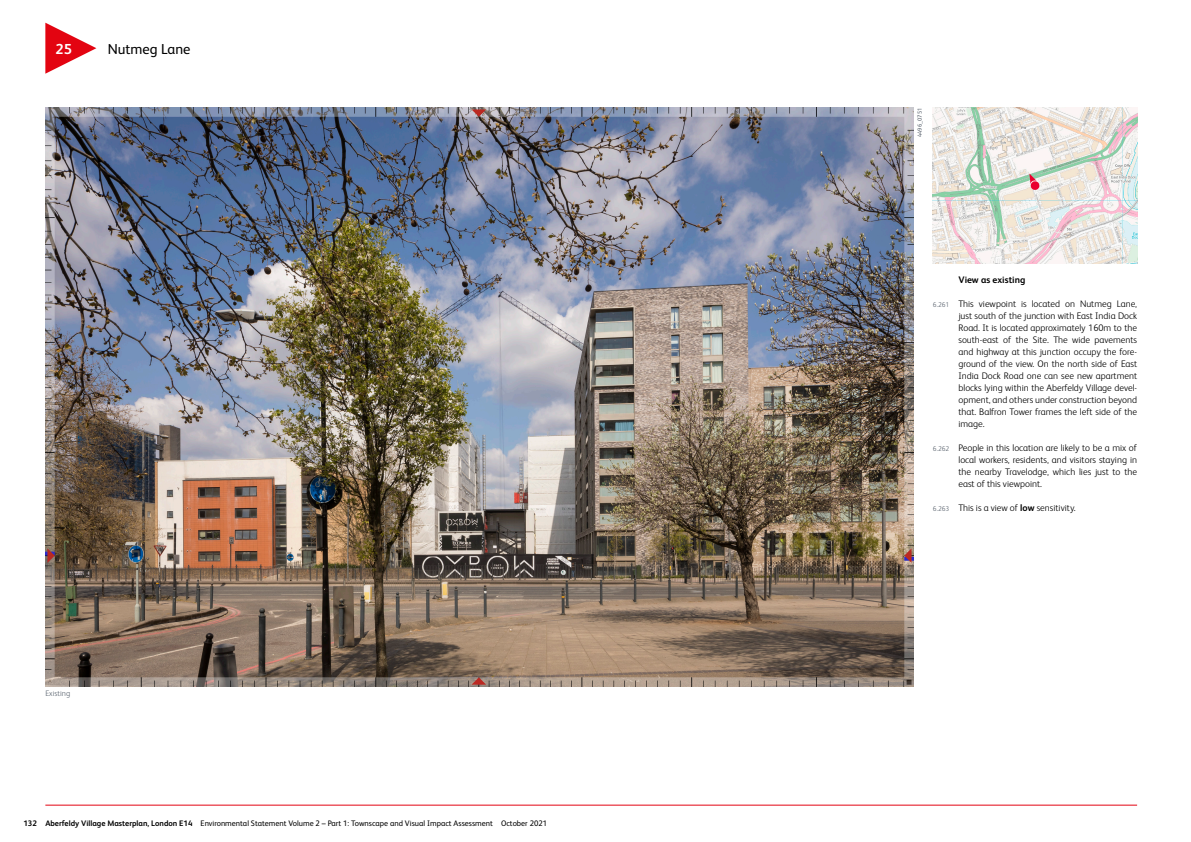
<style>
.page{position:relative;width:1191px;height:842px;background:#fff}
.page>*{position:absolute;margin:0;border:0;box-sizing:border-box;transform-origin:0 0}
.V_-_title{font:14.5px "FS Albert Pro";color:#000}
.V_-_title_number{font:700 14.5px "FS Albert Pro";color:#fff}
.t1{font:300 9.5px/12px "FS Albert Pro";color:#000;text-align:justify}
.VA_-_heading__new_pa{font:700 9.5px "FS Albert Pro";color:#000}
.t2{font:8px "FS Albert Pro";color:#000}
.V_-_caption{font:300 8px "FS Albert Pro";color:#5e6772}
.V_-_image_reference{font:6px "FS Albert Pro";color:#5e6772}
.s1{font-weight:700}
.s2{font-size:7px;color:#5e6772}
</style>
<div class="page">
<hr style="left:45px;top:805px;width:1092px;height:1px;background:#e30411">
<svg style="left:45px;top:23px;width:51px;height:51px"></svg>
<img style="left:45px;top:108px;width:868px;height:578px">
<img style="left:933px;top:108px;width:204px;height:156px">
<p class="V_-_title_number" style="left:56px;top:39px;width:18px">25</p>
<p class="V_-_title" style="left:108px;top:38px;width:84px">Nutmeg Lane</p>
<p class="V_-_caption" style="left:45px;top:688px;width:26px">Existing</p>
<p class="t2" style="left:23px;top:818px;width:525px"><span class="s1">132 Aberfeldy Village Masterplan, London E14</span> Environmental Statement Volume 2 – Part 1: Townscape and Visual Impact Assessment October 2021</p>
<p class="V_-_image_reference" style="left:915px;top:137px;width:31px;rotate:-90deg">4496_0751</p>
<p class="VA_-_heading__new_pa" style="left:958px;top:273px;width:68px">View as existing</p>
<p class="t1" style="left:958px;top:297px;width:180px;text-indent:-26px"><span class="s2">6.261</span> This viewpoint is located on Nutmeg Lane, just south of the junction with East India Dock Road. It is located approximately 160m to the south-east of the Site. The wide pavements and highway at this junction occupy the fore&shy;ground of the view. On the north side of East India Dock Road one can see new apartment blocks lying within the Aberfeldy Village devel&shy;opment, and others under construction beyond that. Balfron Tower frames the left side of the image.</p>
<p class="t1" style="left:958px;top:441px;width:180px;text-indent:-26px"><span class="s2">6.262</span> People in this location are likely to be a mix of local workers, residents, and visitors staying in the nearby Travelodge, which lies just to the east of this viewpoint.</p>
<p class="t1" style="left:933px;top:501px;width:144px"><span class="s2">6.263</span> This is a view of <span class="s1">low</span> sensitivity.</p>
</div>
